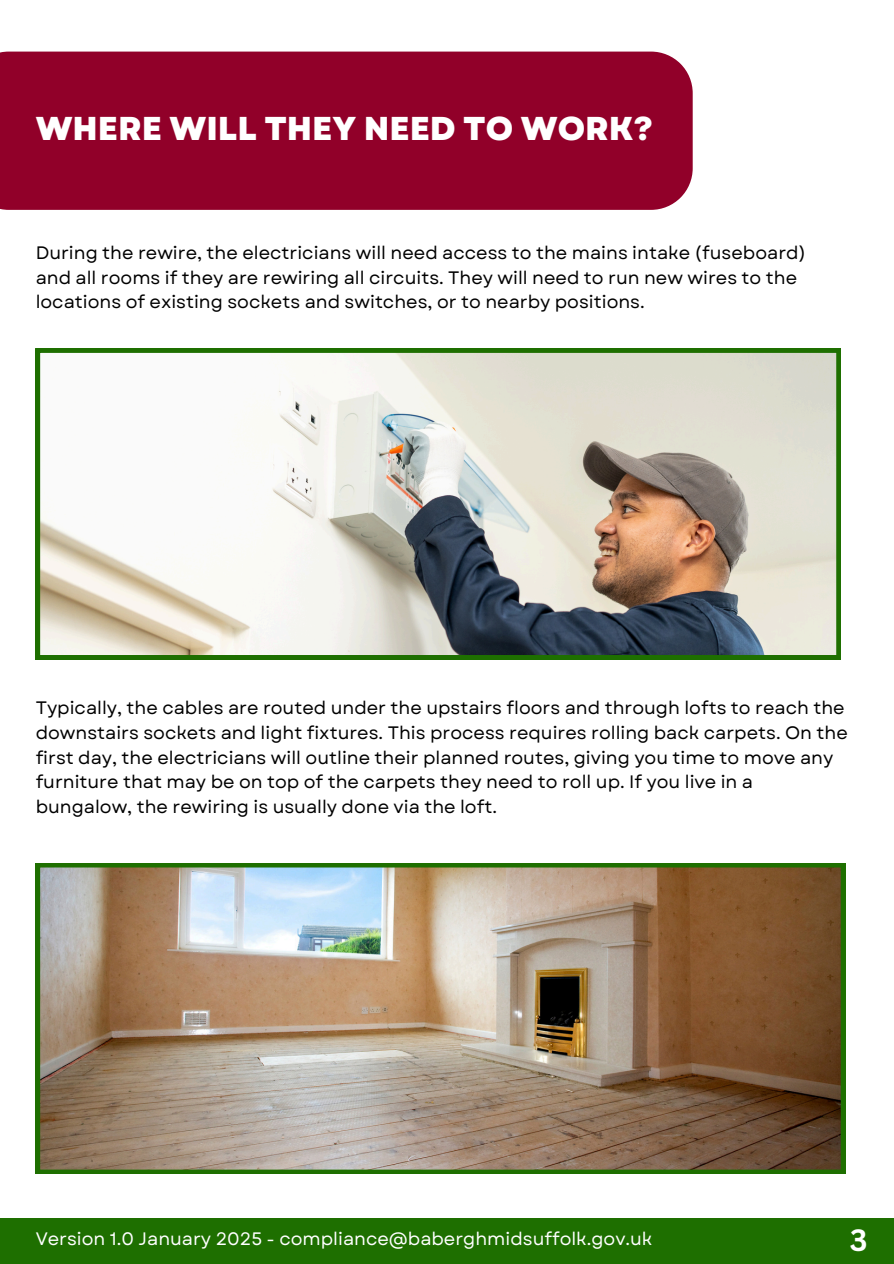
<style>
.page{position:relative;width:894px;height:1264px;background:#fff}
.page>*{position:absolute;margin:0;border:0;box-sizing:border-box;transform-origin:0 0}
.t1{font:800 33px "Garet";color:#fff}
.t2{font:700 30px "Canva Sans";color:#fff}
.t3{font:18px/24.8px "Garet";color:#000}
.t4{font:18px "Garet";color:#fff}
</style>
<div class="page">
<div style="left:0;top:52px;width:692px;height:158px;background:#910029"></div>
<div style="left:0;top:1217px;width:893px;height:46px;background:#1e6f00"></div>
<img style="left:36px;top:863px;width:809px;height:310px">
<svg style="left:36px;top:348px;width:804px;height:311px"></svg>
<h1 class="t1" style="left:36px;top:105px;width:618px">WHERE WILL THEY NEED TO WORK?</h1>
<p class="t3" style="left:36px;top:240px;width:771px">During the rewire, the electricians will need access to the mains intake (fuseboard) and all rooms if they are rewiring all circuits. They will need to run new wires to the locations of existing sockets and switches, or to nearby positions.</p>
<p class="t3" style="left:36px;top:695px;width:813px">Typically, the cables are routed under the upstairs floors and through lofts to reach the downstairs sockets and light fixtures. This process requires rolling back carpets. On the first day, the electricians will outline their planned routes, giving you time to move any furniture that may be on top of the carpets they need to roll up. If you live in a bungalow, the rewiring is usually done via the loft.</p>
<p class="t4" style="left:36px;top:1225px;width:618px">Version 1.0 January 2025 - compliance@baberghmidsuffolk.gov.uk</p>
<h2 class="t2" style="left:849px;top:1219px;width:19px">3</h2>
</div>
